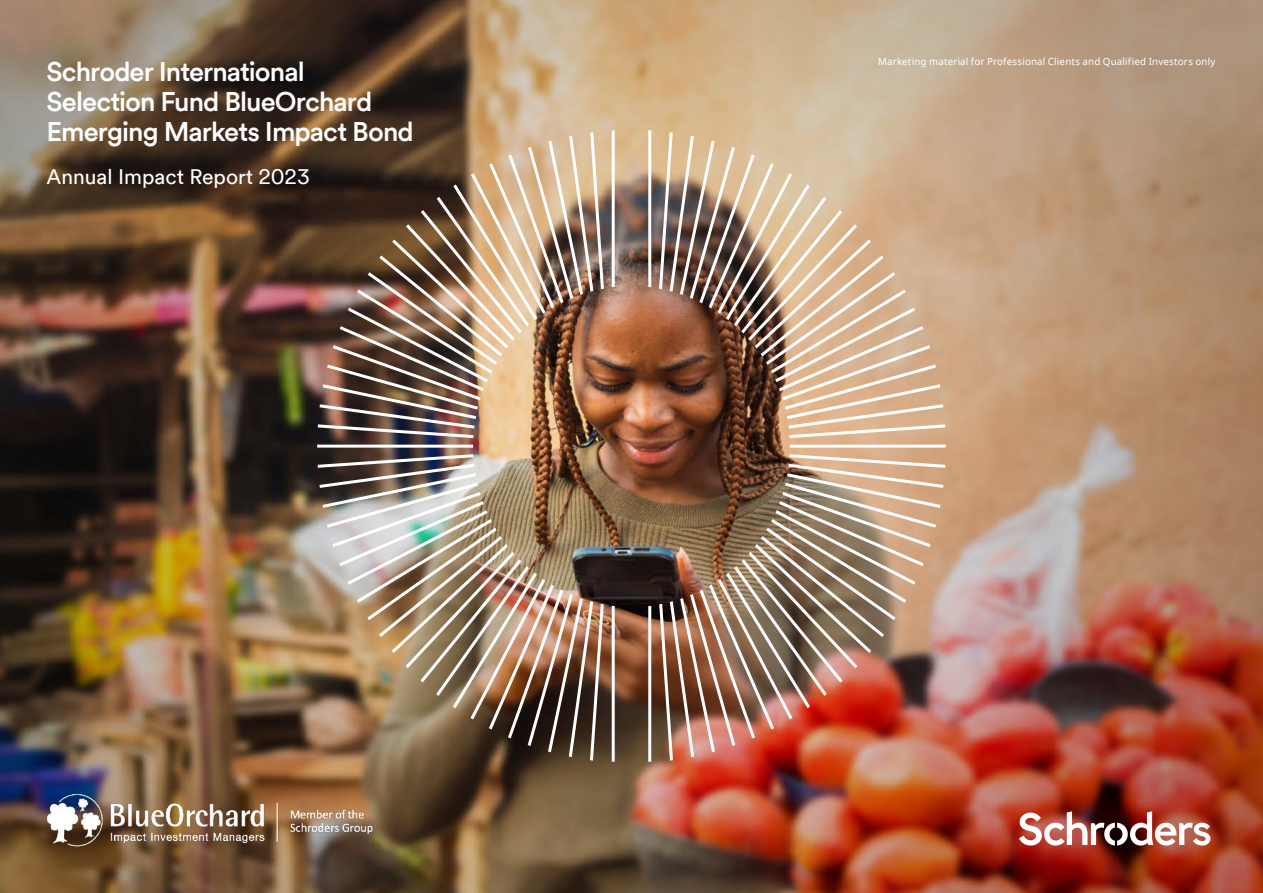
<style>
.page{position:relative;width:1263px;height:893px;background:#fff}
.page>*{position:absolute;margin:0;border:0;box-sizing:border-box;transform-origin:0 0}
.t1{font:500 27px/30px "Schroders Circular TT";letter-spacing:-.035em;color:#fff}
.t2{font:21px "Schroders Circular TT";color:#fff}
.t3{font:9.75px "Noto Sans";letter-spacing:.02em;color:#fff}
</style>
<div class="page">
<img style="left:0;top:0;width:1263px;height:893px">
<img style="left:317px;top:130px;width:300px;height:632px">
<img style="left:646px;top:130px;width:300px;height:632px">
<img style="left:1019px;top:811px;width:191px;height:34px">
<img style="left:47px;top:794px;width:327px;height:52px">
<p class="t1" style="left:46px;top:56px;width:369px">Schroder International<br>Selection Fund BlueOrchard<br>Emerging Markets Impact Bond</p>
<p class="t2" style="left:46px;top:162px;width:265px">Annual Impact Report 2023</p>
<p class="t3" style="left:878px;top:55px;width:339px">Marketing material for Professional Clients and Qualified Investors only</p>
</div>
